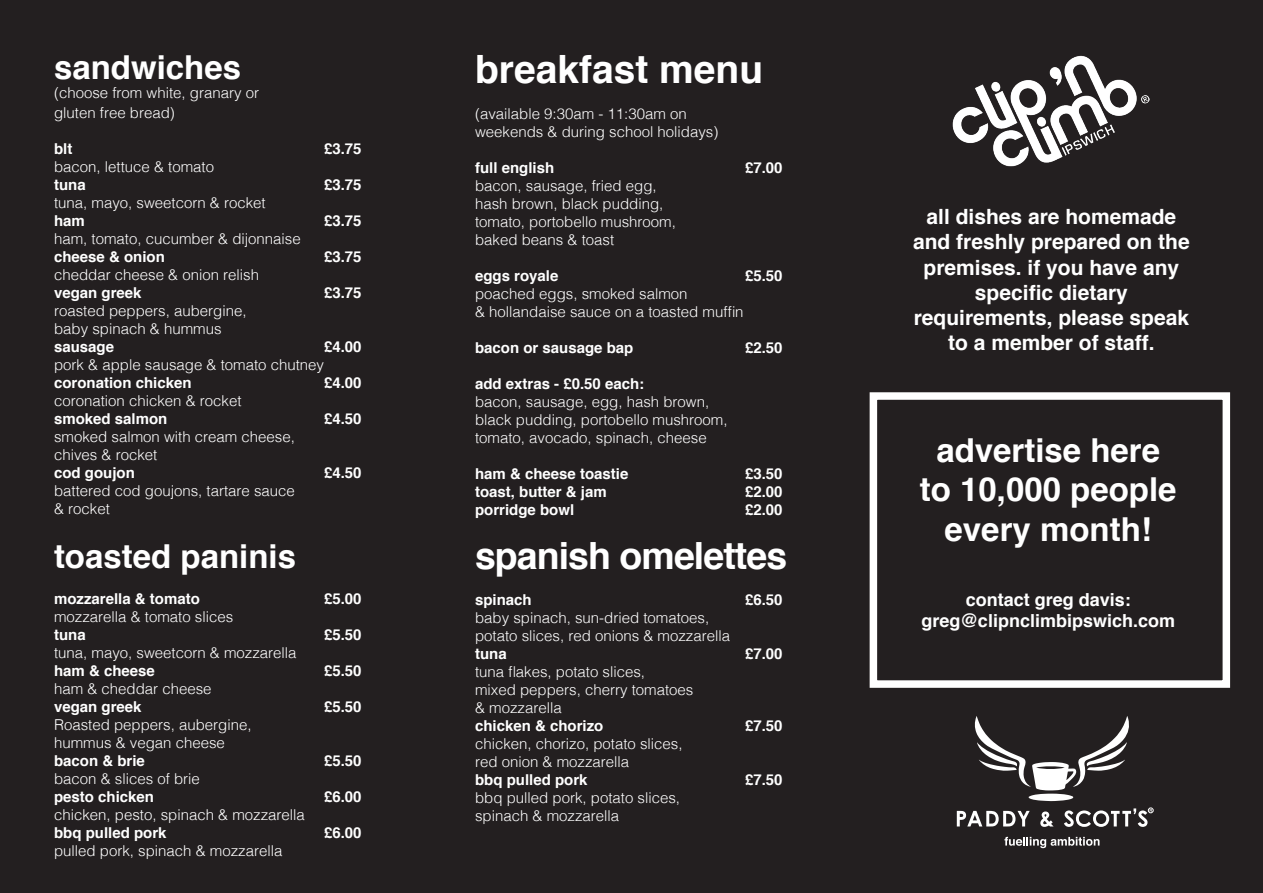
<style>
.page{position:relative;width:1263px;height:893px;background:#fff}
.page>*{position:absolute;margin:0;border:0;box-sizing:border-box;transform-origin:0 0}
.t1{font:700 39px "Helvetica";color:#fff}
.t2{font:700 37.5px "Helvetica";letter-spacing:-.025em;color:#fff}
.t3{font:700 33px/39.6px "Helvetica";color:#fff;text-align:center}
.t4{font:700 21px/25.2px "Helvetica";color:#fff;text-align:center}
.t5{font:700 18px "Helvetica";color:#fff}
.t6{font:300 15px "Helvetica";color:#fff}
.t7{font:700 15px "Helvetica";color:#fff}
</style>
<div class="page">
<div style="left:0;top:0;width:434px;height:893px;background:#231f20"></div>
<div style="left:408px;top:0;width:447px;height:893px;background:#231f20"></div>
<div style="left:829px;top:0;width:434px;height:893px;background:#231f20"></div>
<div style="left:870px;top:392px;width:360px;height:296px;border:8px solid #fff"></div>
<svg style="left:974px;top:716px;width:155px;height:85px"></svg>
<svg style="left:1004px;top:837px;width:95px;height:11px"></svg>
<svg style="left:957px;top:811px;width:73px;height:15px"></svg>
<svg style="left:1040px;top:811px;width:13px;height:16px"></svg>
<svg style="left:1064px;top:808px;width:89px;height:19px"></svg>
<img style="left:952px;top:55px;width:197px;height:112px">
<p class="t3" style="left:54px;top:48px;width:189px">sandwiches</p>
<p class="t6" style="left:54px;top:80px;width:207px">(choose from white, granary or</p>
<p class="t6" style="left:54px;top:100px;width:122px">gluten free bread)</p>
<p class="t7" style="left:54px;top:136px;width:20px">blt</p>
<p class="t7" style="left:324px;top:136px;width:39px">£3.75</p>
<p class="t6" style="left:54px;top:154px;width:162px">bacon, lettuce &amp; tomato</p>
<p class="t7" style="left:54px;top:172px;width:33px">tuna</p>
<p class="t7" style="left:324px;top:172px;width:39px">£3.75</p>
<p class="t6" style="left:54px;top:190px;width:213px">tuna, mayo, sweetcorn &amp; rocket</p>
<p class="t7" style="left:54px;top:208px;width:32px">ham</p>
<p class="t7" style="left:324px;top:208px;width:39px">£3.75</p>
<p class="t6" style="left:54px;top:226px;width:248px">ham, tomato, cucumber &amp; dijonnaise</p>
<p class="t7" style="left:54px;top:244px;width:112px">cheese &amp; onion</p>
<p class="t7" style="left:324px;top:244px;width:39px">£3.75</p>
<p class="t6" style="left:54px;top:262px;width:207px">cheddar cheese &amp; onion relish</p>
<p class="t7" style="left:54px;top:280px;width:89px">vegan greek</p>
<p class="t7" style="left:324px;top:280px;width:39px">£3.75</p>
<p class="t6" style="left:54px;top:298px;width:194px">roasted peppers, aubergine,</p>
<p class="t6" style="left:54px;top:316px;width:169px">baby spinach &amp; hummus</p>
<p class="t7" style="left:54px;top:334px;width:62px">sausage</p>
<p class="t7" style="left:324px;top:334px;width:39px">£4.00</p>
<p class="t6" style="left:54px;top:352px;width:272px">pork &amp; apple sausage &amp; tomato chutney</p>
<p class="t7" style="left:54px;top:370px;width:139px">coronation chicken</p>
<p class="t7" style="left:324px;top:370px;width:39px">£4.00</p>
<p class="t6" style="left:54px;top:388px;width:189px">coronation chicken &amp; rocket</p>
<p class="t7" style="left:54px;top:406px;width:115px">smoked salmon</p>
<p class="t7" style="left:324px;top:406px;width:39px">£4.50</p>
<p class="t6" style="left:54px;top:424px;width:242px">smoked salmon with cream cheese,</p>
<p class="t6" style="left:54px;top:442px;width:105px">chives &amp; rocket</p>
<p class="t7" style="left:54px;top:460px;width:82px">cod goujon</p>
<p class="t7" style="left:324px;top:460px;width:39px">£4.50</p>
<p class="t6" style="left:54px;top:478px;width:242px">battered cod goujons, tartare sauce</p>
<p class="t6" style="left:54px;top:496px;width:57px">&amp; rocket</p>
<p class="t3" style="left:54px;top:537px;width:244px">toasted paninis</p>
<p class="t7" style="left:54px;top:586px;width:147px">mozzarella &amp; tomato</p>
<p class="t7" style="left:324px;top:586px;width:39px">£5.00</p>
<p class="t6" style="left:54px;top:604px;width:181px">mozzarella &amp; tomato slices</p>
<p class="t7" style="left:54px;top:622px;width:33px">tuna</p>
<p class="t7" style="left:324px;top:622px;width:39px">£5.50</p>
<p class="t6" style="left:54px;top:640px;width:244px">tuna, mayo, sweetcorn &amp; mozzarella</p>
<p class="t7" style="left:54px;top:658px;width:102px">ham &amp; cheese</p>
<p class="t7" style="left:324px;top:658px;width:39px">£5.50</p>
<p class="t6" style="left:54px;top:676px;width:159px">ham &amp; cheddar cheese</p>
<p class="t7" style="left:54px;top:694px;width:89px">vegan greek</p>
<p class="t7" style="left:324px;top:694px;width:39px">£5.50</p>
<p class="t6" style="left:54px;top:712px;width:199px">Roasted peppers, aubergine,</p>
<p class="t6" style="left:54px;top:730px;width:172px">hummus &amp; vegan cheese</p>
<p class="t7" style="left:54px;top:748px;width:92px">bacon &amp; brie</p>
<p class="t7" style="left:324px;top:748px;width:39px">£5.50</p>
<p class="t6" style="left:54px;top:766px;width:147px">bacon &amp; slices of brie</p>
<p class="t7" style="left:54px;top:784px;width:102px">pesto chicken</p>
<p class="t7" style="left:324px;top:784px;width:39px">£6.00</p>
<p class="t6" style="left:54px;top:802px;width:252px">chicken, pesto, spinach &amp; mozzarella</p>
<p class="t7" style="left:54px;top:820px;width:114px">bbq pulled pork</p>
<p class="t7" style="left:324px;top:820px;width:39px">£6.00</p>
<p class="t6" style="left:54px;top:838px;width:230px">pulled pork, spinach &amp; mozzarella</p>
<p class="t1" style="left:475px;top:38px;width:290px">breakfast menu</p>
<p class="t6" style="left:475px;top:101px;width:213px">(available 9:30am - 11:30am on</p>
<p class="t6" style="left:475px;top:119px;width:245px">weekends &amp; during school holidays)</p>
<p class="t7" style="left:475px;top:156px;width:81px">full english</p>
<p class="t7" style="left:745px;top:156px;width:39px">£7.00</p>
<p class="t6" style="left:475px;top:173px;width:183px">bacon, sausage, fried egg,</p>
<p class="t6" style="left:475px;top:191px;width:190px">hash brown, black pudding,</p>
<p class="t6" style="left:475px;top:209px;width:202px">tomato, portobello mushroom,</p>
<p class="t6" style="left:475px;top:227px;width:141px">baked beans &amp; toast</p>
<p class="t7" style="left:475px;top:264px;width:85px">eggs royale</p>
<p class="t7" style="left:745px;top:264px;width:39px">£5.50</p>
<p class="t6" style="left:475px;top:281px;width:214px">poached eggs, smoked salmon</p>
<p class="t6" style="left:475px;top:299px;width:270px">&amp; hollandaise sauce on a toasted muffin</p>
<p class="t7" style="left:475px;top:336px;width:160px">bacon or sausage bap</p>
<p class="t7" style="left:745px;top:336px;width:39px">£2.50</p>
<p class="t7" style="left:475px;top:372px;width:171px">add extras - £0.50 each:</p>
<p class="t6" style="left:475px;top:389px;width:236px">bacon, sausage, egg, hash brown,</p>
<p class="t6" style="left:475px;top:407px;width:254px">black pudding, portobello mushroom,</p>
<p class="t6" style="left:475px;top:425px;width:233px">tomato, avocado, spinach, cheese</p>
<p class="t7" style="left:475px;top:462px;width:155px">ham &amp; cheese toastie</p>
<p class="t7" style="left:745px;top:462px;width:39px">£3.50</p>
<p class="t7" style="left:475px;top:480px;width:133px">toast, butter &amp; jam</p>
<p class="t7" style="left:745px;top:480px;width:39px">£2.00</p>
<p class="t7" style="left:475px;top:498px;width:101px">porridge bowl</p>
<p class="t7" style="left:745px;top:498px;width:39px">£2.00</p>
<p class="t2" style="left:475px;top:526px;width:314px">spanish omelettes</p>
<p class="t7" style="left:475px;top:588px;width:58px">spinach</p>
<p class="t7" style="left:745px;top:588px;width:39px">£6.50</p>
<p class="t6" style="left:475px;top:605px;width:236px">baby spinach, sun-dried tomatoes,</p>
<p class="t6" style="left:475px;top:623px;width:257px">potato slices, red onions &amp; mozzarella</p>
<p class="t7" style="left:475px;top:642px;width:33px">tuna</p>
<p class="t7" style="left:745px;top:642px;width:39px">£7.00</p>
<p class="t6" style="left:475px;top:659px;width:172px">tuna flakes, potato slices,</p>
<p class="t6" style="left:475px;top:677px;width:220px">mixed peppers, cherry tomatoes</p>
<p class="t6" style="left:475px;top:695px;width:88px">&amp; mozzarella</p>
<p class="t7" style="left:475px;top:714px;width:130px">chicken &amp; chorizo</p>
<p class="t7" style="left:745px;top:714px;width:39px">£7.50</p>
<p class="t6" style="left:475px;top:731px;width:209px">chicken, chorizo, potato slices,</p>
<p class="t6" style="left:475px;top:749px;width:156px">red onion &amp; mozzarella</p>
<p class="t7" style="left:475px;top:768px;width:114px">bbq pulled pork</p>
<p class="t7" style="left:745px;top:768px;width:39px">£7.50</p>
<p class="t6" style="left:475px;top:785px;width:207px">bbq pulled pork, potato slices,</p>
<p class="t6" style="left:475px;top:803px;width:146px">spinach &amp; mozzarella</p>
<p class="t4" style="left:913px;top:204px;width:278px">all dishes are homemade and freshly prepared on the premises. if you have any specific dietary</p>
<p class="t4" style="left:914px;top:305px;width:277px">requirements, please speak</p>
<p class="t4" style="left:948px;top:330px;width:208px">to a member of staff.</p>
<p class="t3" style="left:920px;top:431px;width:258px">advertise here to 10,000 people every month!</p>
<p class="t5" style="left:966px;top:585px;width:167px">contact greg davis:</p>
<p class="t5" style="left:921px;top:606px;width:255px">greg@clipnclimbipswich.com</p>
</div>
